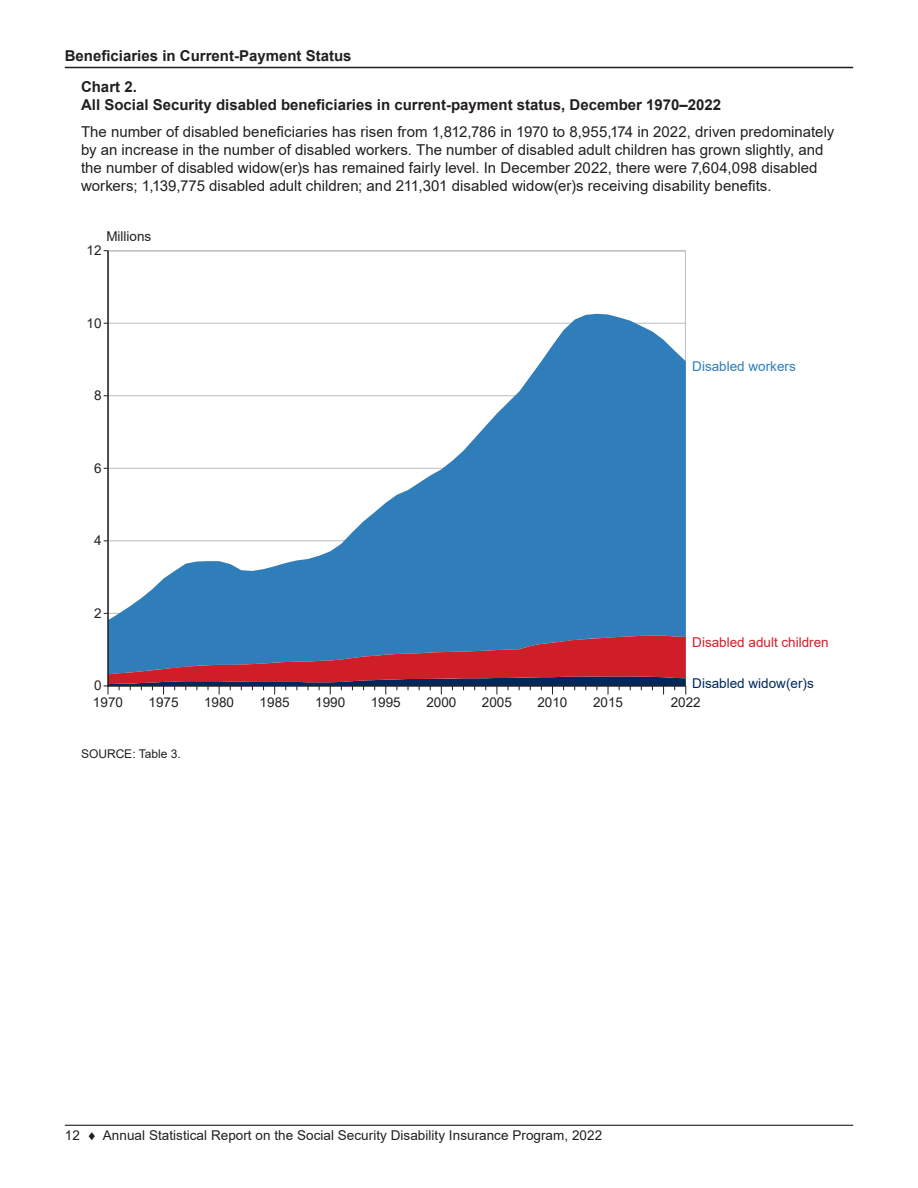
<style>
.page{position:relative;width:918px;height:1188px;background:#fff}
.page>*{position:absolute;margin:0;border:0;box-sizing:border-box;transform-origin:0 0}
.ParaFirst{font:15px/18px "Arial";color:#231f20}
.Chart_Title{font:700 15px/30.6px "Arial";color:#231f20}
.t1{font:13.5px "Arial";letter-spacing:.005em;color:#231f20}
.t2{font:13.5px "Arial";color:#d01e29}
.t3{font:13.5px "Arial";color:#00285b}
.t4{font:13.5px "Arial";color:#307eb9}
.Source_Note{font:12px "Arial";color:#231f20}
</style>
<div class="page">
<hr style="left:65px;top:67px;width:788px;height:1px;background:#231f20">
<hr style="left:65px;top:1125px;width:788px;height:1px;background:#231f20">
<hr style="left:108px;top:250px;width:578px;height:1px;background:#bcbdc0">
<svg style="left:109px;top:314px;width:577px;height:321px;fill:#307eb9"></svg>
<hr style="left:107px;top:251px;width:2px;height:436px;background:#231f20">
<svg style="left:104px;top:635px;width:582px;height:60px;background:#8c5d78"></svg>
<p class="Chart_Title" style="left:81px;top:41px;width:272px;text-indent:-16px">Beneficiaries in Current-Payment Status<br>Chart 2.</p>
<p class="Chart_Title" style="left:81px;top:90px;width:642px">All Social Security disabled beneficiaries in current-payment status, December 1970–2022</p>
<p class="ParaFirst" style="left:81px;top:123px;width:755px">The number of disabled beneficiaries has risen from 1,812,786 in 1970 to 8,955,174 in 2022, driven predominately by an increase in the number of disabled workers. The number of disabled adult children has grown slightly, and the number of disabled widow(er)s has remained fairly level. In December 2022, there were 7,604,098 disabled workers; 1,139,775 disabled adult children; and 211,301 disabled widow(er)s receiving disability benefits.</p>
<p class="t1" style="left:106px;top:227px;width:46px">Millions</p>
<p class="t1" style="left:87px;top:241px;width:17px">12</p>
<p class="t1" style="left:87px;top:313px;width:17px">10</p>
<p class="t1" style="left:94px;top:386px;width:9px">8</p>
<p class="t1" style="left:94px;top:459px;width:9px">6</p>
<p class="t1" style="left:94px;top:531px;width:9px">4</p>
<p class="t1" style="left:94px;top:604px;width:9px">2</p>
<p class="t1" style="left:94px;top:676px;width:9px">0</p>
<p class="t4" style="left:692px;top:357px;width:105px">Disabled workers</p>
<p class="t2" style="left:692px;top:632px;width:138px">Disabled adult children</p>
<p class="t3" style="left:692px;top:674px;width:123px">Disabled widow(er)s</p>
<p class="t1" style="left:93px;top:693px;width:32px">1970</p>
<p class="t1" style="left:149px;top:693px;width:32px">1975</p>
<p class="t1" style="left:204px;top:693px;width:32px">1980</p>
<p class="t1" style="left:260px;top:693px;width:32px">1985</p>
<p class="t1" style="left:315px;top:693px;width:32px">1990</p>
<p class="t1" style="left:371px;top:693px;width:32px">1995</p>
<p class="t1" style="left:426px;top:693px;width:32px">2000</p>
<p class="t1" style="left:482px;top:693px;width:32px">2005</p>
<p class="t1" style="left:537px;top:693px;width:32px">2010</p>
<p class="t1" style="left:593px;top:693px;width:32px">2015</p>
<p class="t1" style="left:671px;top:693px;width:32px">2022</p>
<p class="Source_Note" style="left:81px;top:745px;width:101px">SOURCE: Table 3.</p>
<p class="t1" style="left:65px;top:1126px;width:539px">12 ♦ Annual Statistical Report on the Social Security Disability Insurance Program, 2022</p>
</div>
